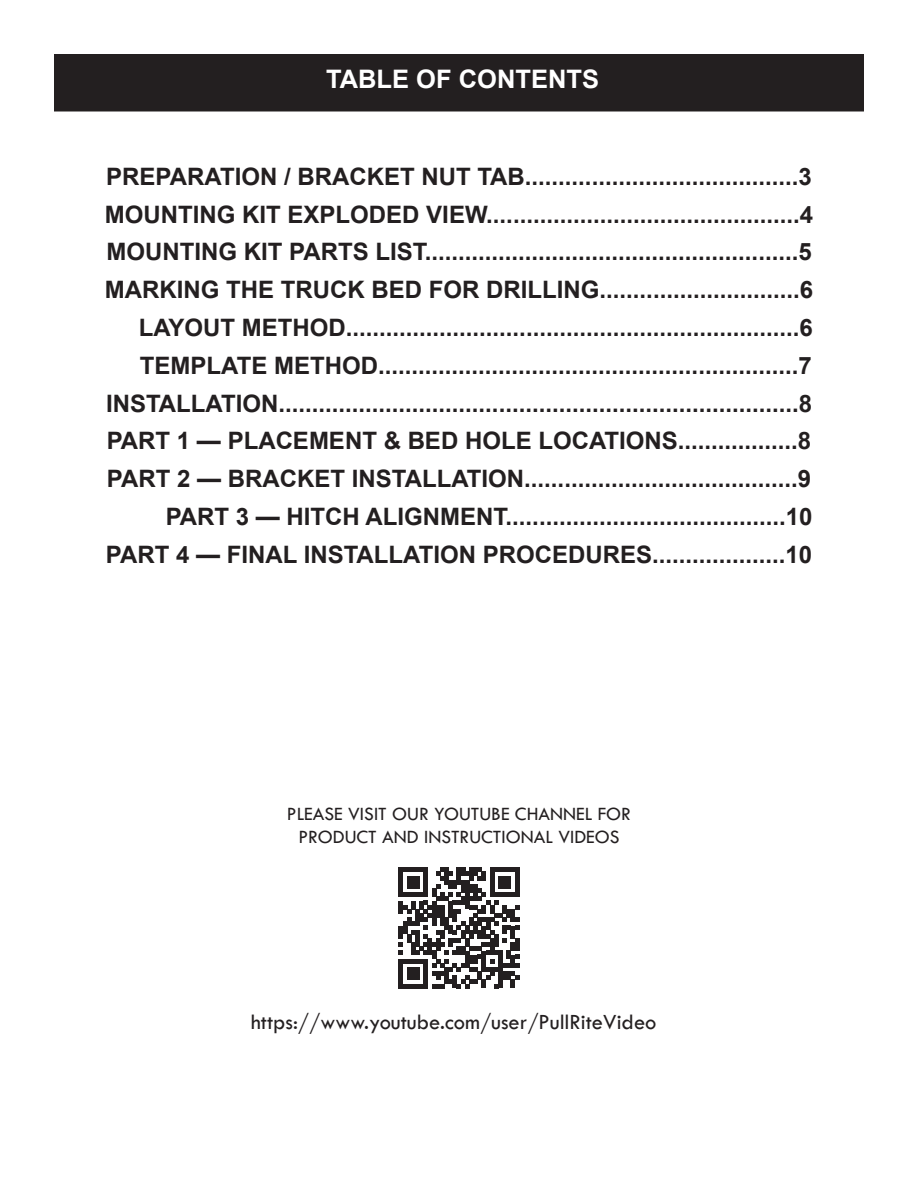
<style>
.page{position:relative;width:918px;height:1188px;background:#fff}
.page>*{position:absolute;margin:0;border:0;box-sizing:border-box;transform-origin:0 0}
.t1{font:700 25.5px "Arial";color:#fff}
.t2{font:700 24px/37.8px "Arial";color:#231f20;text-align:right}
.t3{font:22.5px "Tw Cen";color:#231f20}
.t4{font:19.5px/23.4px "Tw Cen";color:#231f20;text-align:center}
</style>
<div class="page">
<div style="left:55px;top:55px;width:808px;height:56px;background:#231f20"></div>
<div style="left:54px;top:54px;width:810px;height:57px;border:2px solid #231f20"></div>
<svg style="left:399px;top:868px;width:120px;height:120px"></svg>
<p class="t1" style="left:326px;top:61px;width:274px">TABLE OF CONTENTS</p>
<p class="t2" style="left:105px;top:158px;width:710px">PREPARATION / BRACKET NUT TAB.........................................3<br>MOUNTING KIT EXPLODED VIEW...............................................4<br>MOUNTING KIT PARTS LIST........................................................5<br>MARKING THE TRUCK BED FOR DRILLING..............................6<br>LAYOUT METHOD....................................................................6<br>TEMPLATE METHOD...............................................................7<br>INSTALLATION..............................................................................8<br>PART 1 — PLACEMENT &amp; BED HOLE LOCATIONS..................8<br>PART 2 — BRACKET INSTALLATION.........................................9<br>PART 3 — HITCH ALIGNMENT..........................................10<br>PART 4 — FINAL INSTALLATION PROCEDURES....................10</p>
<p class="t4" style="left:287px;top:802px;width:346px">PLEASE VISIT OUR YOUTUBE CHANNEL FOR<br>PRODUCT AND INSTRUCTIONAL VIDEOS</p>
<p class="t3" style="left:251px;top:1009px;width:407px">https://www.youtube.com/user/PullRiteVideo</p>
</div>
